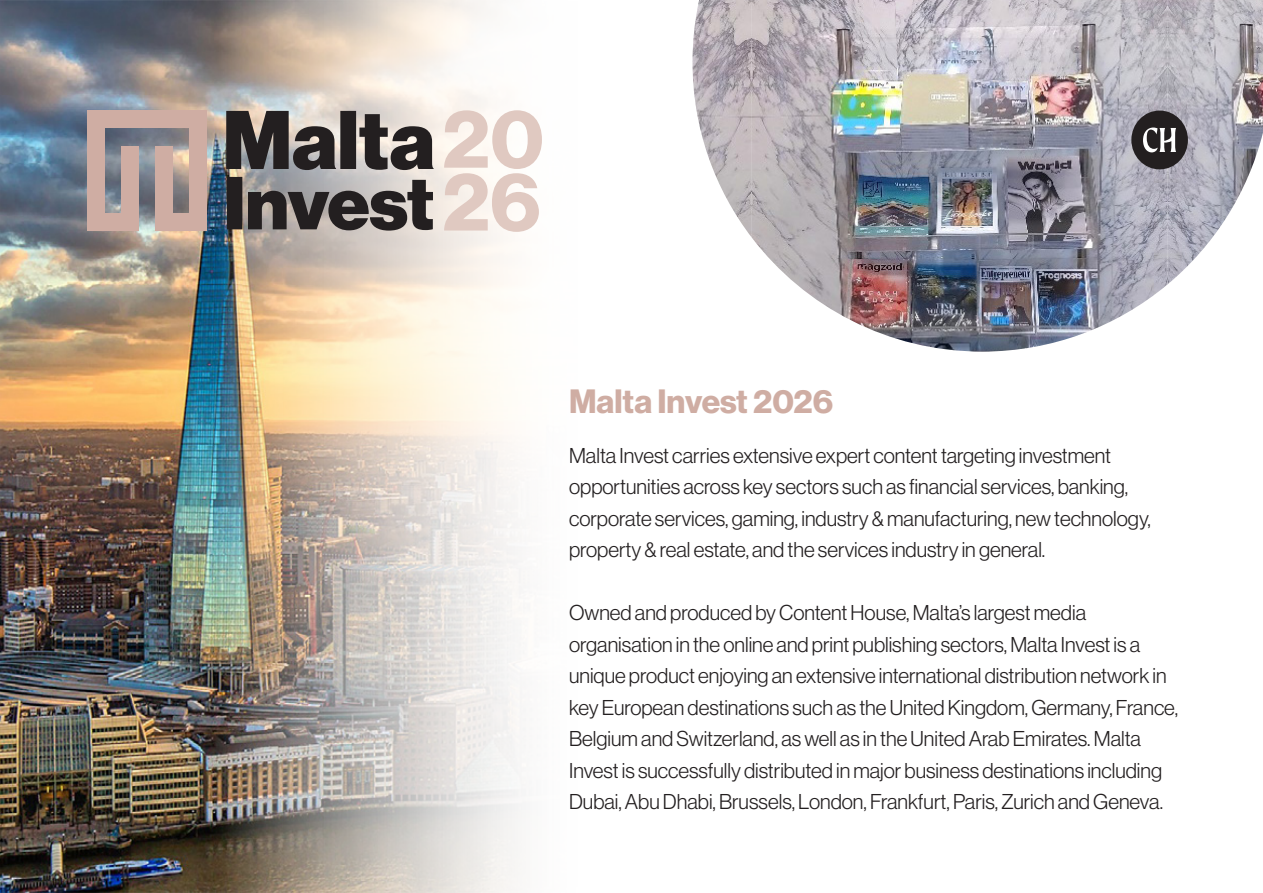
<style>
.page{position:relative;width:1263px;height:893px;background:#fff}
.page>*{position:absolute;margin:0;border:0;box-sizing:border-box;transform-origin:0 0}
.t1{font:81.9px/62.8px "N Haas Grotesk DS Pro 75 Bd";color:#e0c9c1}
.t2{font:33px "N Haas Grotesk DS Pro 75 Bd";color:#cfada3}
.t3{font:21px/31.5px "N Haas Grotesk DS Pro 45 Lt";color:#231f20}
</style>
<div class="page">
<img style="left:0;top:0;width:522px;height:893px">
<img style="left:752px;top:0;width:415px;height:352px">
<img style="left:1167px;top:0;width:96px;height:285px">
<img style="left:692px;top:0;width:60px;height:238px">
<svg style="left:1131px;top:111px;width:57px;height:58px;background:#585558"></svg>
<svg style="left:227px;top:177px;width:206px;height:54px;background:#6d6867"></svg>
<svg style="left:226px;top:111px;width:208px;height:59px;background:#696462"></svg>
<div style="left:87px;top:111px;width:17px;height:120px;background:#cfada3"></div>
<div style="left:87px;top:111px;width:120px;height:17px;background:#cfada3"></div>
<div style="left:190px;top:111px;width:17px;height:120px;background:#cfada3"></div>
<div style="left:87px;top:213px;width:52px;height:18px;background:#cfada3"></div>
<div style="left:156px;top:213px;width:51px;height:18px;background:#cfada3"></div>
<div style="left:121px;top:146px;width:18px;height:85px;background:#cfada3"></div>
<div style="left:156px;top:146px;width:17px;height:85px;background:#cfada3"></div>
<h1 class="t1" style="left:442px;top:109px;width:103px">20<br>26</h1>
<h2 class="t2" style="left:569px;top:382px;width:265px">Malta Invest 2026</h2>
<p class="t3" style="left:569px;top:440px;width:583px">Malta Invest carries extensive expert content targeting investment opportunities across key sectors such as financial services, banking, corporate services, gaming, industry &amp; manufacturing, new technology, property &amp; real estate, and the services industry in general.</p>
<p class="t3" style="left:569px;top:597px;width:610px">Owned and produced by Content House, Malta’s largest media organisation in the online and print publishing sectors, Malta Invest is a unique product enjoying an extensive international distribution network in key European destinations such as the United Kingdom, Germany, France, Belgium and Switzerland, as well as in the United Arab Emirates. Malta Invest is successfully distributed in major business destinations including Dubai, Abu Dhabi, Brussels, London, Frankfurt, Paris, Zurich and Geneva.</p>
</div>
